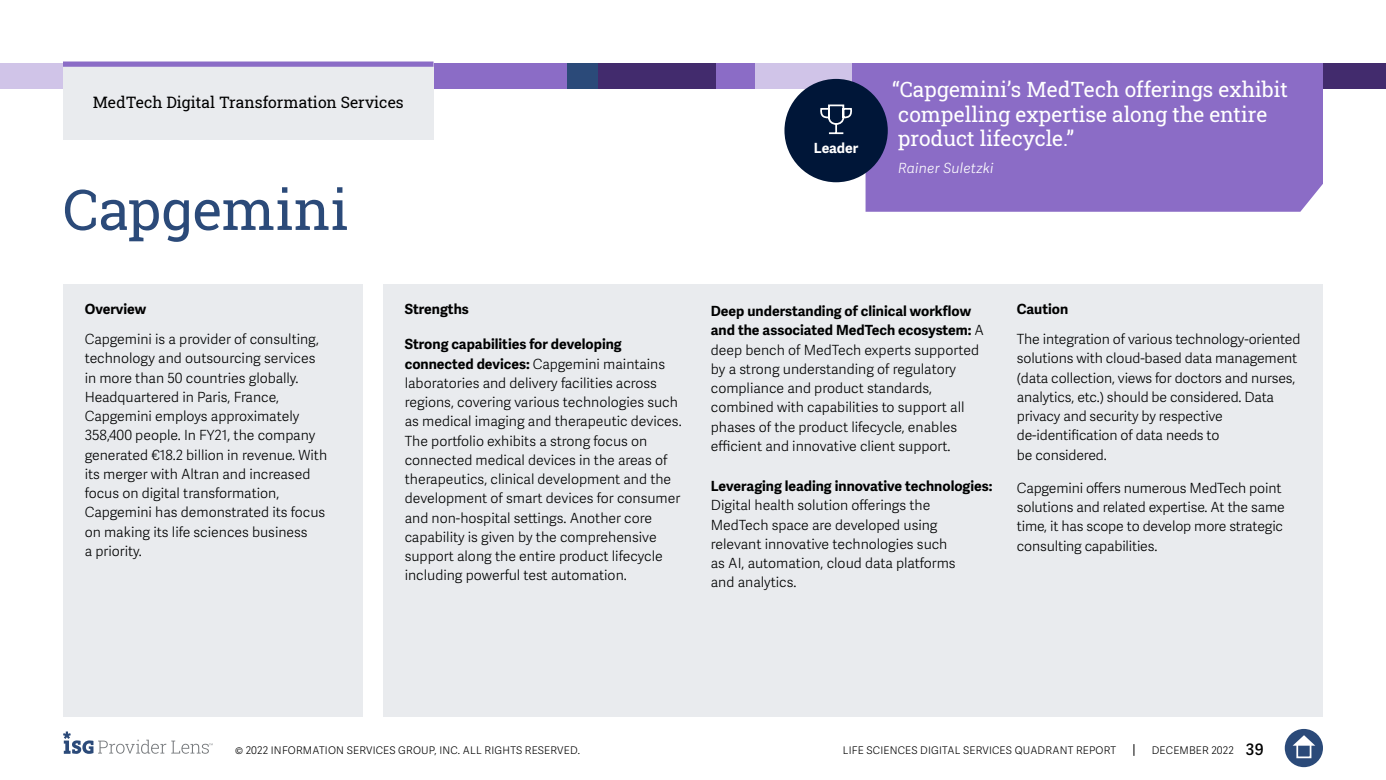
<style>
.page{position:relative;width:1386px;height:780px;background:#fff}
.page>*{position:absolute;margin:0;border:0;box-sizing:border-box;transform-origin:0 0}
.t1{font:56px "Roboto Slab";letter-spacing:-.005em;color:#2b4a79}
.t2{font:21px/24.5px "Roboto Slab ISG P Regular";color:#fff}
.t3{font:15.75px "Roboto Slab ISG P Regular";color:#000}
.t4{font:300 14px/19.2px "Adelle Sans";color:#000101}
.t5{font:700 14px "Adelle Sans";color:#000101}
.t6{font:700 14px "Adelle Sans";color:#000}
.t7{font:italic 300 14px "Adelle Sans";letter-spacing:.02em;color:#fff}
.t8{font:700 14px "Adelle Sans";letter-spacing:-.01em;color:#fff}
.t9{font:300 10.5px "Adelle Sans";letter-spacing:.02em;color:#000}
.s1{font-weight:700}
.s2{font-weight:600;font-size:15.75px}
</style>
<div class="page">
<svg style="left:1133px;top:744px;width:1px;height:12px"></svg>
<div style="left:1285px;top:729px;width:38px;height:38px;background:#2b4a79;border-radius:50%"></div>
<svg style="left:1293px;top:735px;width:22px;height:10px"></svg>
<div style="left:1296px;top:743px;width:15px;height:15px;border:2px solid #fff"></div>
<svg style="left:63px;top:731px;width:150px;height:23px"></svg>
<div style="left:0;top:63px;width:158px;height:26px;background:#d0c4e8"></div>
<div style="left:158px;top:63px;width:409px;height:26px;background:#8b6cc6"></div>
<div style="left:850px;top:63px;width:184px;height:26px;background:#8b6cc6"></div>
<div style="left:1323px;top:63px;width:63px;height:26px;background:#422b6d"></div>
<div style="left:754px;top:63px;width:98px;height:26px;background:#d0c4e8"></div>
<div style="left:598px;top:63px;width:157px;height:26px;background:#8b6cc6"></div>
<div style="left:598px;top:63px;width:118px;height:26px;background:#422b6d"></div>
<div style="left:567px;top:63px;width:31px;height:26px;background:#2b4a79"></div>
<div style="left:866px;top:63px;width:457px;height:149px;background:#8b6cc6"></div>
<div style="left:784px;top:79px;width:104px;height:103px;background:#001638;border-radius:50%"></div>
<svg style="left:820px;top:104px;width:32px;height:31px"></svg>
<div style="left:64px;top:284px;width:299px;height:433px;background:#e9ebee"></div>
<div style="left:384px;top:284px;width:939px;height:433px;background:#e9ebee"></div>
<div style="left:63px;top:64px;width:371px;height:76px;background:#e9ebee"></div>
<div style="left:63px;top:61px;width:371px;height:6px;background:#8b6cc6"></div>
<p class="t3" style="left:93px;top:92px;width:313px">MedTech Digital Transformation Services</p>
<h1 class="t1" style="left:63px;top:171px;width:287px">Capgemini</h1>
<p class="t6" style="left:85px;top:301px;width:63px">Overview</p>
<p class="t4" style="left:85px;top:330px;width:244px">Capgemini is a provider of consulting, technology and outsourcing services in more than 50 countries globally.<br>Headquartered in Paris, France, Capgemini employs approximately 358,400 people. In FY21, the company generated €18.2 billion in revenue. With its merger with Altran and increased focus on digital transformation, Capgemini has demonstrated its focus on making its life sciences business<br>a priority.</p>
<p class="t6" style="left:405px;top:301px;width:66px">Strengths</p>
<p class="t4" style="left:405px;top:335px;width:278px"><span class="s1">Strong capabilities for developing connected devices:</span> Capgemini maintains laboratories and delivery facilities across regions, covering various technologies such as medical imaging and therapeutic devices.<br>The portfolio exhibits a strong focus on connected medical devices in the areas of therapeutics, clinical development and the development of smart devices for consumer and non-hospital settings. Another core capability is given by the comprehensive support along the entire product lifecycle including powerful test automation.</p>
<p class="t8" style="left:814px;top:139px;width:46px">Leader</p>
<h2 class="t2" style="left:892px;top:77px;width:397px">“Capgemini’s MedTech offerings exhibit compelling expertise along the entire product lifecycle.”</h2>
<p class="t7" style="left:898px;top:159px;width:97px">Rainer Suletzki</p>
<p class="t4" style="left:711px;top:302px;width:275px"><span class="s1">Deep understanding of clinical workflow and the associated MedTech ecosystem:</span> A deep bench of MedTech experts supported by a strong understanding of regulatory compliance and product standards, combined with capabilities to support all phases of the product lifecycle, enables efficient and innovative client support.</p>
<p class="t5" style="left:711px;top:477px;width:283px">Leveraging leading innovative technologies:</p>
<p class="t4" style="left:711px;top:496px;width:246px">Digital health solution offerings the MedTech space are developed using relevant innovative technologies such as AI, automation, cloud data platforms and analytics.</p>
<p class="t6" style="left:1017px;top:301px;width:53px">Caution</p>
<p class="t4" style="left:1017px;top:330px;width:285px">The integration of various technology-oriented solutions with cloud-based data management (data collection, views for doctors and nurses, analytics, etc.) should be considered. Data privacy and security by respective de-identification of data needs to<br>be considered.</p>
<p class="t4" style="left:1017px;top:478px;width:269px">Capgemini offers numerous MedTech point solutions and related expertise. At the same time, it has scope to develop more strategic consulting capabilities.</p>
<p class="t9" style="left:235px;top:744px;width:346px">© 2022 INFORMATION SERVICES GROUP, INC. ALL RIGHTS RESERVED.</p>
<p class="t9" style="left:843px;top:744px;width:275px">LIFE SCIENCES DIGITAL SERVICES QUADRANT REPORT</p>
<p class="t9" style="left:1152px;top:744px;width:113px">DECEMBER 2022 <span class="s2">39</span></p>
</div>
